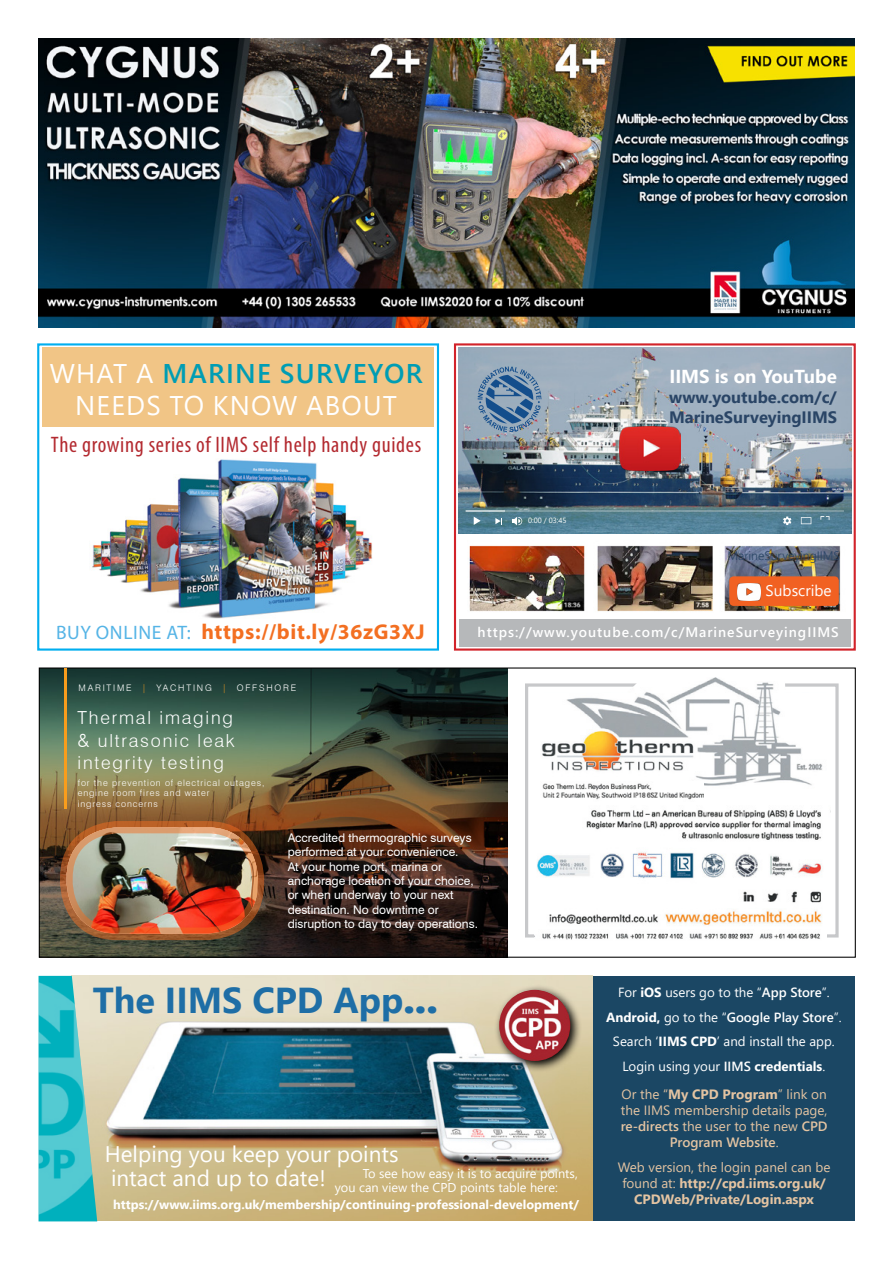
<style>
.page{position:relative;width:893px;height:1263px;background:#fff}
.page>*{position:absolute;margin:0;border:0;box-sizing:border-box;transform-origin:0 0}
.t1{font:700 36px "Segoe UI";color:#1e6ea6}
.t2{font:27px/32.4px "Segoe UI";letter-spacing:.045em;color:#fff}
.t3{font:22.5px/24.5px "Segoe UI";color:#fff}
.t4{font:condensed 22.5px "Myriad Pro";letter-spacing:.03em;color:#b32a30}
.t5{font:700 21.6px "Myriad Pro";letter-spacing:.03em;color:#f36f21}
.t6{font:19.5px "Myriad Pro";color:#55b4e6}
.t7{font:700 18.75px "Segoe UI";color:#fff}
.t8{font:300 18px/22.5px "Swiss 721 BT";letter-spacing:.1em;color:#fff;text-align:justify}
.t9{font:700 16.5px/19.8px "Segoe UI";color:#2a4566}
.t10{font:15.45px "Segoe UI";color:#fff}
.t11{font:600 13.95px "Segoe UI";letter-spacing:.07em;color:#fff}
.t12{font:13.5px/16.2px "Segoe UI";color:#e4c4a2;text-align:center}
.t13{font:700 13.5px/16.2px "Segoe UI";color:#e4c4a2;text-align:center}
.t14{font:13.2px/24.5px "Segoe UI";color:#fff;text-align:center}
.t15{font:700 12.75px "Segoe UI";color:#fff}
.t16{font:12.75px/13.5px "Segoe UI";color:#fff}
.t17{font:300 12.3px "Segoe UI";color:#2a4566}
.t18{font:12px/14.4px "Swiss 721 BT";color:#fff}
.t19{font:300 9px/10.8px "Swiss 721 BT";letter-spacing:.2em;color:#fff}
.t20{font:7.5px "Segoe UI";color:#fff}
.s1{font-weight:600;color:#009db4}
.s2{font-weight:400;font-size:19.5px;color:#55b4e6}
.s3{color:#f99d1c}
.s4{font-family:"Segoe UI Black";font-weight:400}
.s5{font-weight:700}
.s6{font-weight:600}
.s7{font-weight:400}
</style>
<div class="page">
<img style="left:92px;top:459px;width:280px;height:160px">
<div style="left:43px;top:347px;width:391px;height:80px;background:#f1c586"></div>
<img style="left:38px;top:38px;width:817px;height:289px">
<div style="left:593px;top:976px;width:262px;height:244px;background:#1b4764"></div>
<img style="left:97px;top:976px;width:496px;height:244px">
<svg style="left:493px;top:984px;width:89px;height:89px;background:#b1ac94"></svg>
<img style="left:499px;top:990px;width:71px;height:71px;border-radius:36px">
<img style="left:39px;top:976px;width:58px;height:245px">
<div style="left:37px;top:343px;width:402px;height:308px;border:2px solid #00aeef"></div>
<div style="left:454px;top:343px;width:402px;height:308px;border:2px solid #d2232a"></div>
<img style="left:469px;top:545px;width:372px;height:67px">
<div style="left:459px;top:619px;width:391px;height:27px;background:#b6b8ba"></div>
<div style="left:729px;top:576px;width:110px;height:30px;background:#f16122;border-radius:4px"></div>
<img style="left:737px;top:584px;width:24px;height:17px">
<img style="left:458px;top:347px;width:393px;height:186px">
<hr style="left:465px;top:510px;width:378px;height:1px;background:#fff">
<svg style="left:474px;top:517px;width:7px;height:8px"></svg>
<svg style="left:495px;top:518px;width:7px;height:6px"></svg>
<svg style="left:801px;top:517px;width:10px;height:7px"></svg>
<svg style="left:820px;top:516px;width:9px;height:4px"></svg>
<svg style="left:783px;top:516px;width:8px;height:9px"></svg>
<svg style="left:512px;top:517px;width:10px;height:8px"></svg>
<svg style="left:478px;top:366px;width:63px;height:66px;background:#6d8cab"></svg>
<img style="left:619px;top:427px;width:62px;height:43px">
<img style="left:41px;top:669px;width:467px;height:287px">
<svg style="left:60px;top:821px;width:204px;height:119px;background:#a35928"></svg>
<img style="left:67px;top:827px;width:191px;height:106px">
<hr style="left:65px;top:668px;width:2px;height:140px;background:#f99d1c">
<div style="left:525px;top:683px;width:314px;height:254px;border:3px solid #c7c8ca"></div>
<img style="left:540px;top:677px;width:287px;height:109px">
<img style="left:534px;top:933px;width:292px;height:7px">
<img style="left:537px;top:810px;width:294px;height:115px">
<div style="left:533px;top:805px;width:48px;height:28px;background:#fff"></div>
<img style="left:541px;top:781px;width:162px;height:19px">
<div style="left:66px;top:827px;width:192px;height:107px;border:6px solid #f36e21;border-radius:48px"></div>
<h2 class="t2" style="left:75px;top:354px;width:349px;text-indent:61px">a <span class="s1">MARINE SURVEYOR<br></span>NEEDS TO KNOW ABOUT</h2>
<h3 class="t4" style="left:51px;top:431px;width:372px">The growing series of IIMS self help handy guides</h3>
<h2 class="t2" style="left:50px;top:354px;width:44px">What</h2>
<p class="t20" style="left:528px;top:514px;width:40px">0:00 / 03:45</p>
<h3 class="t7" style="left:669px;top:359px;width:169px">IIMS is on YouTube</h3>
<h3 class="t9" style="left:669px;top:386px;width:169px">www.youtube.com/c/<br>MarineSurveyingIIMS</h3>
<p class="t17" style="left:727px;top:544px;width:114px">MarineSurveyingIIMS</p>
<p class="t10" style="left:766px;top:576px;width:68px">Subscribe</p>
<h3 class="t6" style="left:56px;top:621px;width:52px">BUY ONLINE</h3>
<h3 class="t5" style="left:166px;top:618px;width:260px"><span class="s2">AT:</span> https://bit.ly/36zG3XJ</h3>
<p class="t19" style="left:79px;top:682px;width:219px">maritime <span class="s3">|</span> yachting <span class="s3">|</span> offshore</p>
<h3 class="t8" style="left:78px;top:706px;width:158px">thermal imaging &amp; ultrasonic leak integrity testing</h3>
<p class="t19" style="left:78px;top:777px;width:188px">for the prevention of electrical outages, engine room fires and water<br>ingress concerns</p>
<p class="t18" style="left:288px;top:830px;width:192px">Accredited thermographic surveys performed at your convenience.<br>At your home port, marina or anchorage location of your choice, or when underway to your next destination. No downtime or disruption to day to day operations.</p>
<p class="t11" style="left:478px;top:619px;width:363px">https://www.youtube.com/c/MarineSurveyingIIMS</p>
<h1 class="t1" style="left:93px;top:966px;width:347px">The IIMS CPD App<span class="s4">...</span></h1>
<p class="t14" style="left:606px;top:979px;width:237px">For <span class="s5">iOS</span> users go to the “<span class="s6">App Store</span>”.<br><span class="s5">Android,</span> go to the “<span class="s6">Google Play Store</span>”.<br>Search ‘<span class="s5">IIMS CPD</span>’ and install the app.<br>Login using your <span class="s6">IIMS</span> <span class="s5">credentials</span>.</p>
<p class="t12" style="left:621px;top:1084px;width:208px">Or the “<span class="s5">My CPD Program</span>” link on the IIMS membership details page, <span class="s6">re-directs</span> the user to the new <span class="s6">CPD<br>Program Website</span>.</p>
<p class="t13" style="left:618px;top:1158px;width:214px"><span class="s7">Web version, the login panel can be found at:</span> http://cpd.iims.org.uk/<br>CPDWeb/Private/Login.aspx</p>
<h3 class="t3" style="left:105px;top:1140px;width:295px">Helping you keep your points intact and up to date!</h3>
<p class="t16" style="left:335px;top:1166px;width:244px;text-indent:28px">To see how easy it is to acquire points, you can view the CPD points table here:</p>
<p class="t15" style="left:113px;top:1192px;width:467px">https://www.iims.org.uk/membership/continuing-professional-development/</p>
</div>
